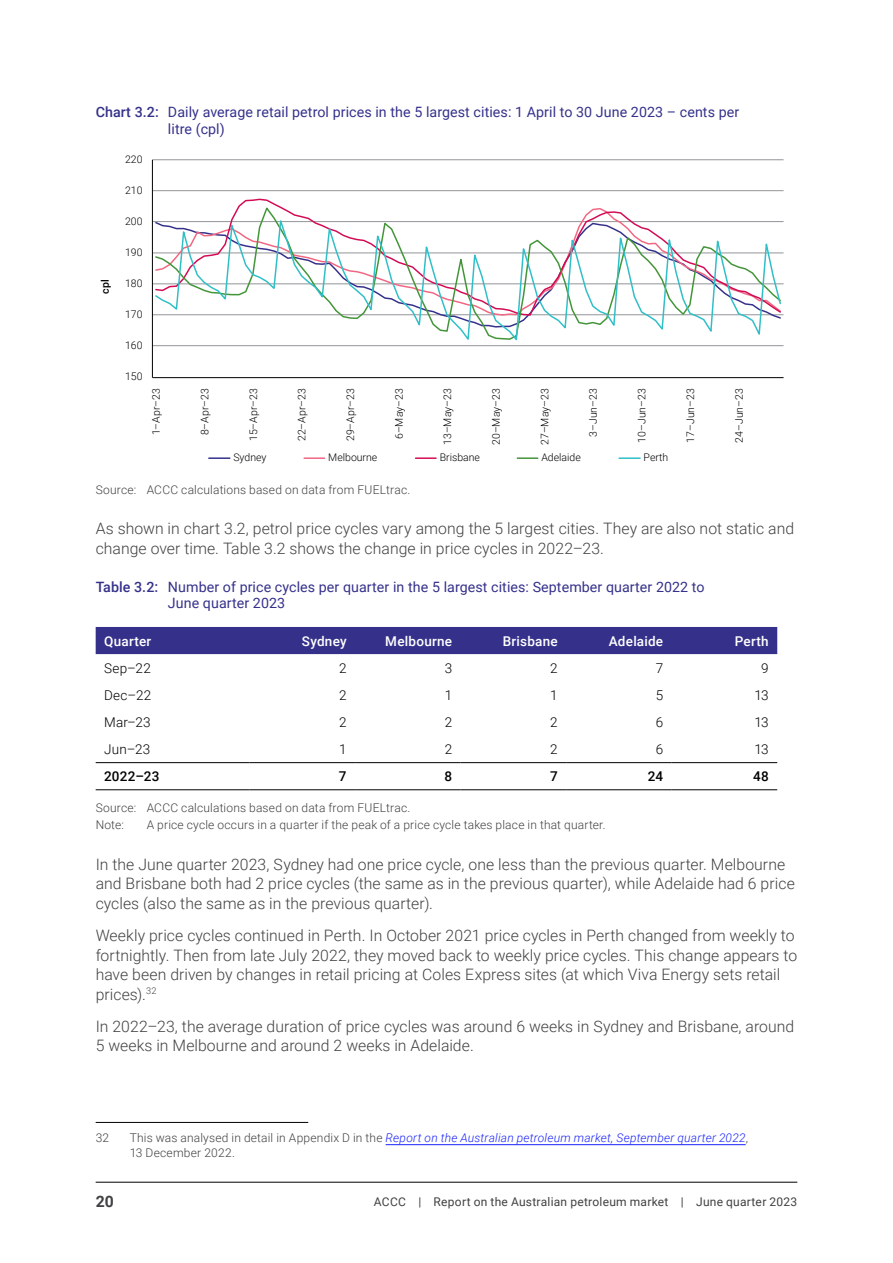
<style>
.page{position:relative;width:893px;height:1263px;background:#fff}
.page>*{position:absolute;margin:0;border:0;box-sizing:border-box;transform-origin:0 0}
._01_Body_text{font:300 15.75px/19.5px "Roboto";letter-spacing:.005em;color:#414042}
.t1{font:700 15.75px "Roboto";color:#414042}
._02_Figure_Heading_NP{font:14.25px/16.5px "Roboto";letter-spacing:.005em;color:#35318b}
._02_Figure_Heading{font:14.25px/16.5px "Roboto";letter-spacing:.005em;color:#35318b}
._04_Table_header_RH{font:500 13.5px "Roboto";letter-spacing:.015em;color:#fff}
._04_Table_body{font:300 13.5px "Roboto";letter-spacing:.015em;color:#000}
._04_Table_body_RH{font:300 13.5px "Roboto";color:#000}
._04_Table_header{font:500 13.5px "Roboto";letter-spacing:.02em;color:#fff}
._04_Table_body_totals{font:500 13.5px "Roboto";letter-spacing:.025em;color:#000}
._04_Table_body_totals_RH{font:500 13.5px "Roboto";color:#000}
._01_Source_Note{font:300 12px "Roboto";letter-spacing:.015em;color:#414042}
._01_Footnote{font:italic 300 12px/15px "Roboto";letter-spacing:.015em;color:#1922fb}
.t2{font:12px "Roboto";letter-spacing:.02em;color:#414042}
._01_Footnote-2{font:300 12px "Roboto";color:#414042}
.t3{font:300 10.5px "Roboto";color:#000001}
.t4{font:300 10.5px "Roboto";color:#000}
.t5{font:500 10.5px "Roboto";color:#000}
.s1{font-weight:500}
.s2{font-style:normal;color:#414042}
</style>
<div class="page">
<hr style="left:96px;top:1182px;width:701px;height:1px;background:#000">
<hr style="left:153px;top:377px;width:631px;height:1px;background:#000">
<hr style="left:209px;top:457px;width:21px;height:2px;background:#35318b">
<hr style="left:304px;top:457px;width:21px;height:2px;background:#f16782">
<hr style="left:416px;top:457px;width:20px;height:2px;background:#d30b55">
<hr style="left:517px;top:457px;width:21px;height:2px;background:#439539">
<hr style="left:619px;top:457px;width:21px;height:2px;background:#30bfc7">
<hr style="left:153px;top:345px;width:631px;height:1px;background:#939598">
<hr style="left:153px;top:314px;width:631px;height:1px;background:#939598">
<hr style="left:153px;top:283px;width:631px;height:1px;background:#939598">
<hr style="left:153px;top:253px;width:631px;height:1px;background:#939598">
<hr style="left:153px;top:221px;width:631px;height:1px;background:#939598">
<hr style="left:153px;top:190px;width:631px;height:1px;background:#939598">
<hr style="left:153px;top:159px;width:631px;height:1px;background:#939598">
<svg style="left:154px;top:214px;width:628px;height:127px"></svg>
<hr style="left:152px;top:160px;width:1px;height:218px;background:#000">
<div style="left:96px;top:627px;width:681px;height:27px;background:#35318b"></div>
<hr style="left:96px;top:762px;width:154px;height:1px;background:#000">
<hr style="left:250px;top:762px;width:105px;height:1px;background:#000">
<hr style="left:355px;top:762px;width:106px;height:1px;background:#000">
<hr style="left:461px;top:762px;width:105px;height:1px;background:#000">
<hr style="left:566px;top:762px;width:106px;height:1px;background:#000">
<hr style="left:672px;top:762px;width:105px;height:1px;background:#000">
<hr style="left:96px;top:789px;width:154px;height:1px;background:#000">
<hr style="left:250px;top:789px;width:105px;height:1px;background:#000">
<hr style="left:355px;top:789px;width:106px;height:1px;background:#000">
<hr style="left:461px;top:789px;width:105px;height:1px;background:#000">
<hr style="left:566px;top:789px;width:106px;height:1px;background:#000">
<hr style="left:672px;top:789px;width:105px;height:1px;background:#000">
<hr style="left:96px;top:1122px;width:212px;height:1px;background:#000">
<hr style="left:386px;top:1144px;width:360px;height:1px;background:#1922fb">
<p class="_02_Figure_Heading_NP" style="left:168px;top:103px;width:573px;text-indent:-72px"><span class="s1">Chart 3.2:</span> Daily average retail petrol prices in the 5 largest cities: 1 April to 30 June 2023 – cents per litre (cpl)</p>
<p class="t4" style="left:125px;top:151px;width:19px">220</p>
<p class="t4" style="left:125px;top:183px;width:19px">210</p>
<p class="t4" style="left:125px;top:214px;width:19px">200</p>
<p class="t5" style="left:98px;top:294px;width:15px;rotate:-90deg">cpl</p>
<p class="t4" style="left:125px;top:245px;width:19px">190</p>
<p class="t4" style="left:125px;top:276px;width:19px">180</p>
<p class="t4" style="left:125px;top:307px;width:19px">170</p>
<p class="t4" style="left:125px;top:338px;width:19px">160</p>
<p class="t4" style="left:125px;top:369px;width:19px">150</p>
<p class="t3" style="left:149px;top:435px;width:49px;rotate:-90deg">1–Apr–23</p>
<p class="t3" style="left:197px;top:435px;width:49px;rotate:-90deg">8–Apr–23</p>
<p class="t3" style="left:246px;top:441px;width:54px;rotate:-90deg">15–Apr–23</p>
<p class="t3" style="left:294px;top:441px;width:54px;rotate:-90deg">22–Apr–23</p>
<p class="t3" style="left:343px;top:441px;width:54px;rotate:-90deg">29–Apr–23</p>
<p class="t3" style="left:392px;top:439px;width:52px;rotate:-90deg">6–May–23</p>
<p class="t3" style="left:440px;top:445px;width:58px;rotate:-90deg">13–May–23</p>
<p class="t3" style="left:489px;top:445px;width:58px;rotate:-90deg">20–May–23</p>
<p class="t3" style="left:537px;top:445px;width:58px;rotate:-90deg">27–May–23</p>
<p class="t3" style="left:586px;top:437px;width:50px;rotate:-90deg">3–Jun–23</p>
<p class="t3" style="left:634px;top:443px;width:56px;rotate:-90deg">10–Jun–23</p>
<p class="t3" style="left:683px;top:443px;width:56px;rotate:-90deg">17–Jun–23</p>
<p class="t3" style="left:732px;top:443px;width:56px;rotate:-90deg">24–Jun–23</p>
<p class="t4" style="left:233px;top:450px;width:35px">Sydney</p>
<p class="t4" style="left:328px;top:450px;width:51px">Melbourne</p>
<p class="t4" style="left:440px;top:450px;width:42px">Brisbane</p>
<p class="t4" style="left:541px;top:450px;width:41px">Adelaide</p>
<p class="t4" style="left:644px;top:450px;width:26px">Perth</p>
<p class="_01_Source_Note" style="left:96px;top:481px;width:316px">Source: ACCC calculations based on data from FUELtrac.</p>
<p class="_01_Body_text" style="left:96px;top:518px;width:700px">As shown in chart 3.2, petrol price cycles vary among the 5 largest cities. They are also not static and change over time. Table 3.2 shows the change in price cycles in 2022–23.</p>
<p class="_02_Figure_Heading" style="left:168px;top:578px;width:538px;text-indent:-72px"><span class="s1">Table 3.2:</span> Number of price cycles per quarter in the 5 largest cities: September quarter 2022 to<br>June quarter 2023</p>
<p class="_04_Table_header" style="left:104px;top:631px;width:49px">Quarter</p>
<p class="_04_Table_header_RH" style="left:302px;top:631px;width:46px">Sydney</p>
<p class="_04_Table_header_RH" style="left:385px;top:631px;width:68px">Melbourne</p>
<p class="_04_Table_header_RH" style="left:503px;top:631px;width:56px">Brisbane</p>
<p class="_04_Table_header_RH" style="left:609px;top:631px;width:56px">Adelaide</p>
<p class="_04_Table_header_RH" style="left:735px;top:631px;width:35px">Perth</p>
<p class="_04_Table_body" style="left:104px;top:658px;width:48px">Sep–22</p>
<p class="_04_Table_body_RH" style="left:339px;top:658px;width:9px">2</p>
<p class="_04_Table_body_RH" style="left:445px;top:658px;width:9px">3</p>
<p class="_04_Table_body_RH" style="left:550px;top:658px;width:9px">2</p>
<p class="_04_Table_body_RH" style="left:656px;top:658px;width:9px">7</p>
<p class="_04_Table_body_RH" style="left:761px;top:658px;width:9px">9</p>
<p class="_04_Table_body" style="left:104px;top:686px;width:49px">Dec–22</p>
<p class="_04_Table_body_RH" style="left:339px;top:686px;width:9px">2</p>
<p class="_04_Table_body_RH" style="left:445px;top:686px;width:9px">1</p>
<p class="_04_Table_body_RH" style="left:550px;top:686px;width:9px">1</p>
<p class="_04_Table_body_RH" style="left:656px;top:686px;width:9px">5</p>
<p class="_04_Table_body_RH" style="left:754px;top:686px;width:16px">13</p>
<p class="_04_Table_body" style="left:104px;top:713px;width:48px">Mar–23</p>
<p class="_04_Table_body_RH" style="left:339px;top:713px;width:9px">2</p>
<p class="_04_Table_body_RH" style="left:445px;top:713px;width:9px">2</p>
<p class="_04_Table_body_RH" style="left:550px;top:713px;width:9px">2</p>
<p class="_04_Table_body_RH" style="left:656px;top:713px;width:9px">6</p>
<p class="_04_Table_body_RH" style="left:754px;top:713px;width:16px">13</p>
<p class="_04_Table_body" style="left:104px;top:740px;width:48px">Jun–23</p>
<p class="_04_Table_body_RH" style="left:339px;top:740px;width:9px">1</p>
<p class="_04_Table_body_RH" style="left:445px;top:740px;width:9px">2</p>
<p class="_04_Table_body_RH" style="left:550px;top:740px;width:9px">2</p>
<p class="_04_Table_body_RH" style="left:656px;top:740px;width:9px">6</p>
<p class="_04_Table_body_RH" style="left:754px;top:740px;width:16px">13</p>
<p class="_04_Table_body_totals" style="left:104px;top:767px;width:57px">2022–23</p>
<p class="_04_Table_body_totals_RH" style="left:339px;top:767px;width:9px">7</p>
<p class="_04_Table_body_totals_RH" style="left:444px;top:767px;width:9px">8</p>
<p class="_04_Table_body_totals_RH" style="left:550px;top:767px;width:9px">7</p>
<p class="_04_Table_body_totals_RH" style="left:648px;top:767px;width:17px">24</p>
<p class="_04_Table_body_totals_RH" style="left:753px;top:767px;width:17px">48</p>
<p class="_01_Source_Note" style="left:96px;top:799px;width:316px">Source: ACCC calculations based on data from FUELtrac.</p>
<p class="_01_Source_Note" style="left:96px;top:816px;width:30px">Note:</p>
<p class="_01_Source_Note" style="left:147px;top:816px;width:461px">A price cycle occurs in a quarter if the peak of a price cycle takes place in that quarter.</p>
<p class="_01_Body_text" style="left:96px;top:854px;width:701px">In the June quarter 2023, Sydney had one price cycle, one less than the previous quarter. Melbourne and Brisbane both had 2 price cycles (the same as in the previous quarter), while Adelaide had 6 price cycles (also the same as in the previous quarter).</p>
<p class="_01_Body_text" style="left:96px;top:925px;width:703px">Weekly price cycles continued in Perth. In October 2021 price cycles in Perth changed from weekly to fortnightly. Then from late July 2022, they moved back to weekly price cycles. This change appears to have been driven by changes in retail pricing at Coles Express sites (at which Viva Energy sets retail prices).<sup>32</sup></p>
<p class="_01_Body_text" style="left:96px;top:1016px;width:700px">In 2022–23, the average duration of price cycles was around 6 weeks in Sydney and Brisbane, around<br>5 weeks in Melbourne and around 2 weeks in Adelaide.</p>
<p class="_01_Footnote-2" style="left:96px;top:1129px;width:15px">32</p>
<p class="_01_Footnote" style="left:130px;top:1129px;width:620px"><span class="s2">This was analysed in detail in Appendix D in the</span> Report on the Australian petroleum market, September quarter 2022<span class="s2">,<br>13 December 2022.</span></p>
<p class="t1" style="left:96px;top:1190px;width:20px">20</p>
<p class="t2" style="left:374px;top:1193px;width:425px">ACCC | Report on the Australian petroleum market | June quarter 2023</p>
</div>
